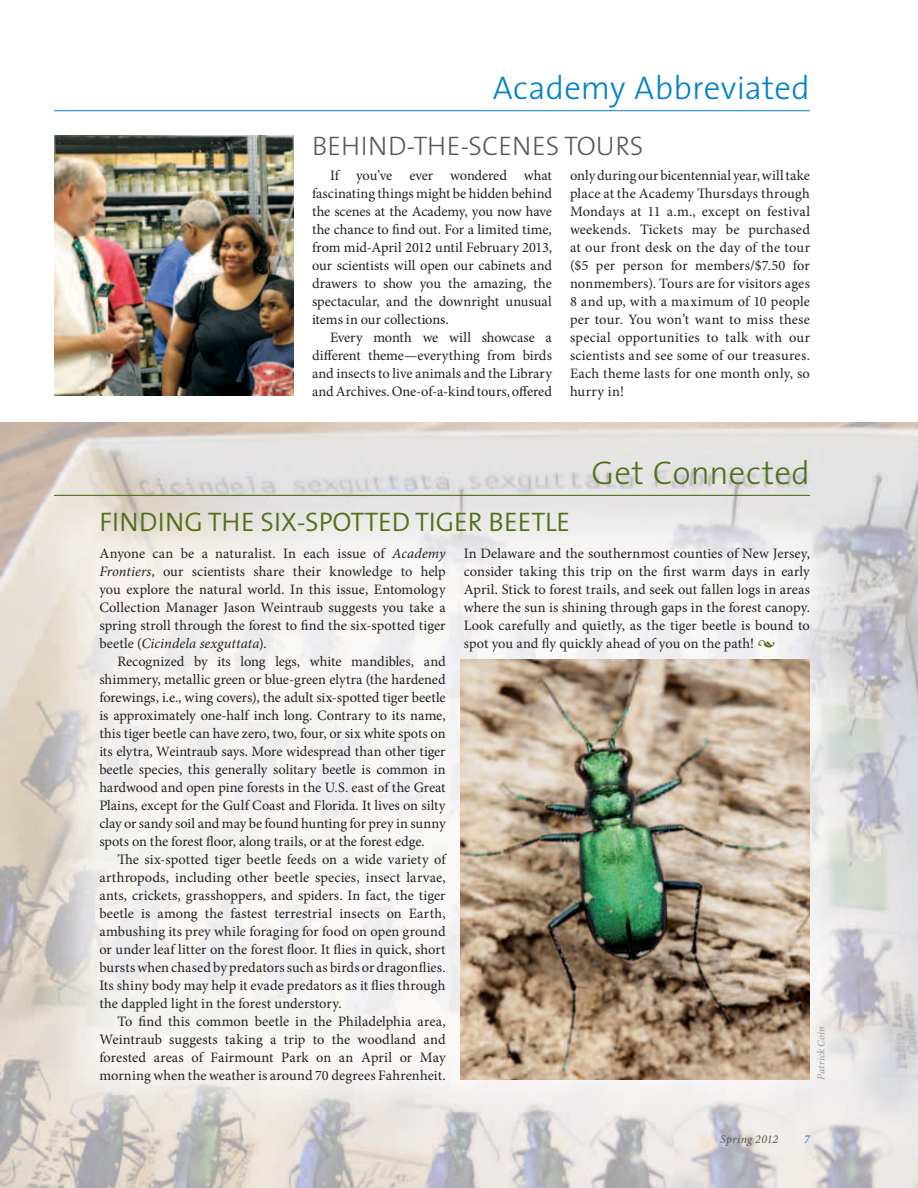
<style>
.page{position:relative;width:918px;height:1188px;background:#fff}
.page>*{position:absolute;margin:0;border:0;box-sizing:border-box;transform-origin:0 0}
.t1{font:300 33px "The Sans";letter-spacing:.01em;color:#0082c7}
.t2{font:300 33px "The Sans";letter-spacing:.01em;color:#506f18}
.t3{font:300 27px "The Sans";color:#506f18}
.t4{font:27px "The Sans Light Caps";letter-spacing:.005em;color:#58595b}
.t5{font:14.4px/18px "Minion Pro";letter-spacing:-.005em;color:#231f20;text-align:justify}
.t6{font:italic 12px "Minion Pro";letter-spacing:.025em;color:#58595b}
.t7{font:italic 12px "Minion Pro";color:#0082c7}
.t8{font:italic 10.5px "Minion Pro";color:#949698}
.s1{font-style:italic}
.s2{font-size:16.5px;color:#506f18}
</style>
<div class="page">
<img style="left:1px;top:422px;width:917px;height:766px">
<hr style="left:54px;top:495px;width:756px;height:1px;background:#506f18">
<hr style="left:54px;top:110px;width:756px;height:1px;background:#0082c7">
<img style="left:54px;top:135px;width:240px;height:260px">
<img style="left:461px;top:660px;width:349px;height:420px">
<h1 class="t1" style="left:493px;top:61px;width:319px">Academy Abbreviated</h1>
<h2 class="t4" style="left:312px;top:123px;width:333px">BEH IND-TH E-SCENES TOURS</h2>
<p class="t5" style="left:312px;top:166px;width:241px;text-indent:18px">If you’ve ever wondered what fascinating things might be hidden behind the scenes at the Academy, you now have the chance to find out. For a limited time, from mid-April 2012 until February 2013, our scientists will open our cabinets and drawers to show you the amazing, the spectacular, and the downright unusual items in our collections.</p>
<p class="t5" style="left:312px;top:328px;width:242px;text-indent:18px">Every month we will showcase a different theme—everything from birds and insects to live animals and the Library and Archives. One-of-a-kind tours, offered</p>
<p class="t5" style="left:570px;top:166px;width:242px">only during our bicentennial year, will take place at the Academy Thursdays through Mondays at 11 a.m., except on festival weekends. Tickets may be purchased at our front desk on the day of the tour ($5 per person for members/$7.50 for nonmembers). Tours are for visitors ages 8 and up, with a maximum of 10 people per tour. You won’t want to miss these special opportunities to talk with our scientists and see some of our treasures.<br>Each theme lasts for one month only, so hurry in!</p>
<h1 class="t2" style="left:592px;top:446px;width:220px">Get Connected</h1>
<h2 class="t3" style="left:99px;top:499px;width:472px">FINDING THE SIX-SPOTTED TIGER BEETLE</h2>
<p class="t5" style="left:99px;top:544px;width:348px">Anyone can be a naturalist. In each issue of <span class="s1">Academy Frontiers</span>, our scientists share their knowledge to help you explore the natural world. In this issue, Entomology Collection Manager Jason Weintraub suggests you take a spring stroll through the forest to find the six-spotted tiger beetle (<span class="s1">Cicindela sexguttata</span>).</p>
<p class="t5" style="left:99px;top:652px;width:348px;text-indent:18px">Recognized by its long legs, white mandibles, and shimmery, metallic green or blue-green elytra (the hardened forewings, i.e., wing covers), the adult six-spotted tiger beetle is approximately one-half inch long. Contrary to its name, this tiger beetle can have zero, two, four, or six white spots on its elytra, Weintraub says. More widespread than other tiger beetle species, this generally solitary beetle is common in hardwood and open pine forests in the U.S. east of the Great Plains, except for the Gulf Coast and Florida. It lives on silty clay or sandy soil and may be found hunting for prey in sunny spots on the forest floor, along trails, or at the forest edge.</p>
<p class="t5" style="left:99px;top:850px;width:349px;text-indent:18px">The six-spotted tiger beetle feeds on a wide variety of arthropods, including other beetle species, insect larvae, ants, crickets, grasshoppers, and spiders. In fact, the tiger beetle is among the fastest terrestrial insects on Earth, ambushing its prey while foraging for food on open ground or under leaf litter on the forest floor. It flies in quick, short bursts when chased by predators such as birds or dragonflies.<br>Its shiny body may help it evade predators as it flies through the dappled light in the forest understory.</p>
<p class="t5" style="left:99px;top:1012px;width:348px;text-indent:18px">To find this common beetle in the Philadelphia area, Weintraub suggests taking a trip to the woodland and forested areas of Fairmount Park on an April or May morning when the weather is around 70 degrees Fahrenheit.</p>
<p class="t5" style="left:464px;top:544px;width:348px">In Delaware and the southernmost counties of New Jersey, consider taking this trip on the first warm days in early April. Stick to forest trails, and seek out fallen logs in areas where the sun is shining through gaps in the forest canopy.<br>Look carefully and quietly, as the tiger beetle is bound to spot you and fly quickly ahead of you on the path! <span class="s2">•</span></p>
<p class="t8" style="left:814px;top:1080px;width:55px;rotate:-90deg">Patrick Coin</p>
<p class="t6" style="left:720px;top:1131px;width:60px">Spring 2012</p>
<p class="t7" style="left:804px;top:1131px;width:7px">7</p>
</div>
